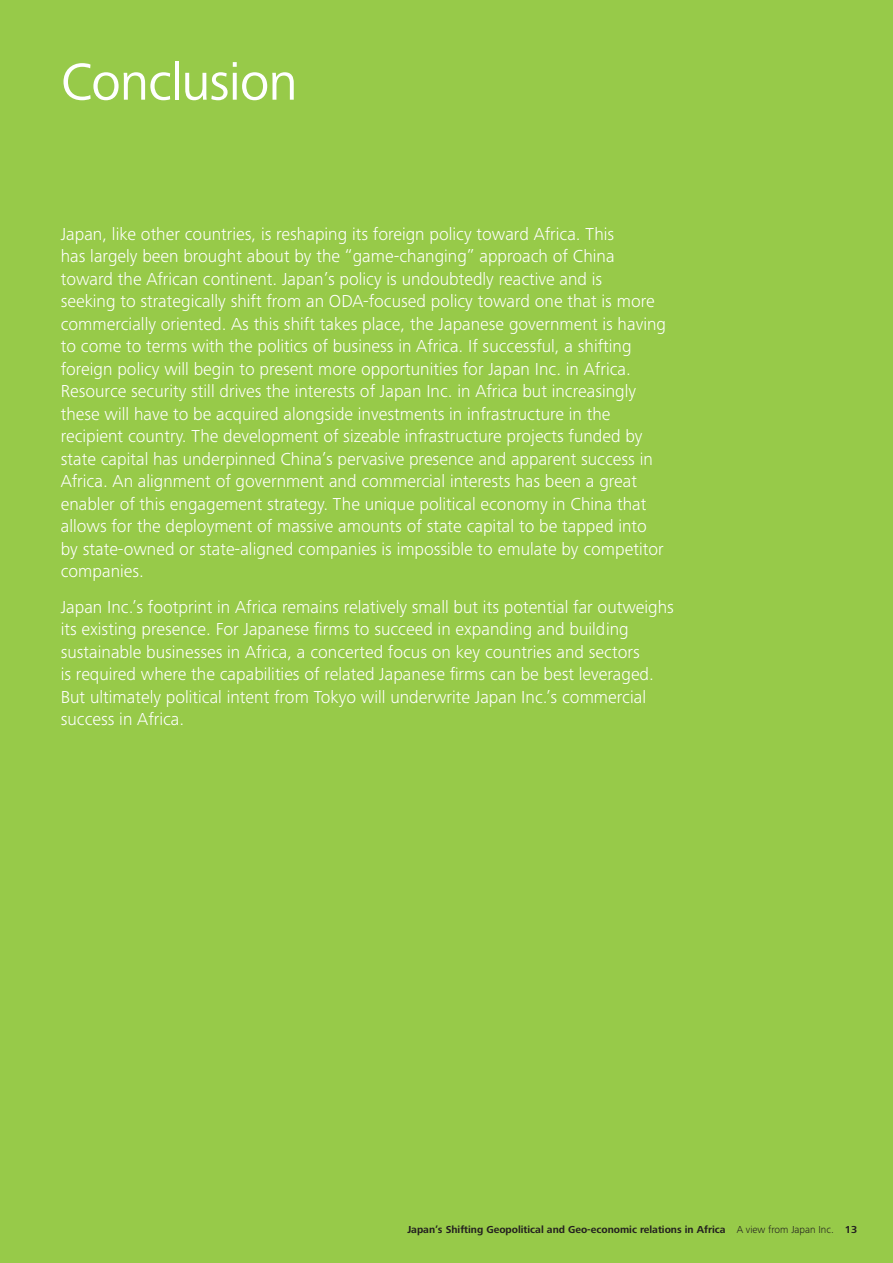
<style>
.page{position:relative;width:893px;height:1263px;background:#97ca49}
.page>*{position:absolute;margin:0;border:0;box-sizing:border-box;transform-origin:0 0}
.Heading{font:54px "Frutiger Next Pro";letter-spacing:-.02em;color:#fff}
.Body_copy{font:300 18px/22.5px "Frutiger Next Pro";color:#fff}
.t1{font:700 10.5px "Frutiger Next Pro";color:#231f20}
.s1{font-weight:300}
</style>
<div class="page">
<p class="Heading" style="left:61px;top:51px;width:238px">Conclusion</p>
<p class="Body_copy" style="left:61px;top:223px;width:607px">Japan, like other countries, is reshaping its foreign policy toward Africa. This<br>has largely been brought about by the “game-changing” approach of China toward the African continent. Japan’s policy is undoubtedly reactive and is<br>seeking to strategically shift from an ODA-focused policy toward one that is more commercially oriented. As this shift takes place, the Japanese government is having to come to terms with the politics of business in Africa. If successful, a shifting foreign policy will begin to present more opportunities for Japan Inc. in Africa.<br>Resource security still drives the interests of Japan Inc. in Africa but increasingly these will have to be acquired alongside investments in infrastructure in the recipient country. The development of sizeable infrastructure projects funded by state capital has underpinned China’s pervasive presence and apparent success in Africa. An alignment of government and commercial interests has been a great enabler of this engagement strategy. The unique political economy in China that allows for the deployment of massive amounts of state capital to be tapped into by state-owned or state-aligned companies is impossible to emulate by competitor companies.</p>
<p class="Body_copy" style="left:61px;top:595px;width:615px">Japan Inc.’s footprint in Africa remains relatively small but its potential far outweighs its existing presence. For Japanese firms to succeed in expanding and building sustainable businesses in Africa, a concerted focus on key countries and sectors<br>is required where the capabilities of related Japanese firms can be best leveraged.<br>But ultimately political intent from Tokyo will underwrite Japan Inc.’s commercial success in Africa.</p>
<p class="t1" style="left:407px;top:1223px;width:451px">Japan’s Shifting Geopolitical and Geo-economic relations in Africa <span class="s1">A view from Japan Inc.</span> 13</p>
</div>
